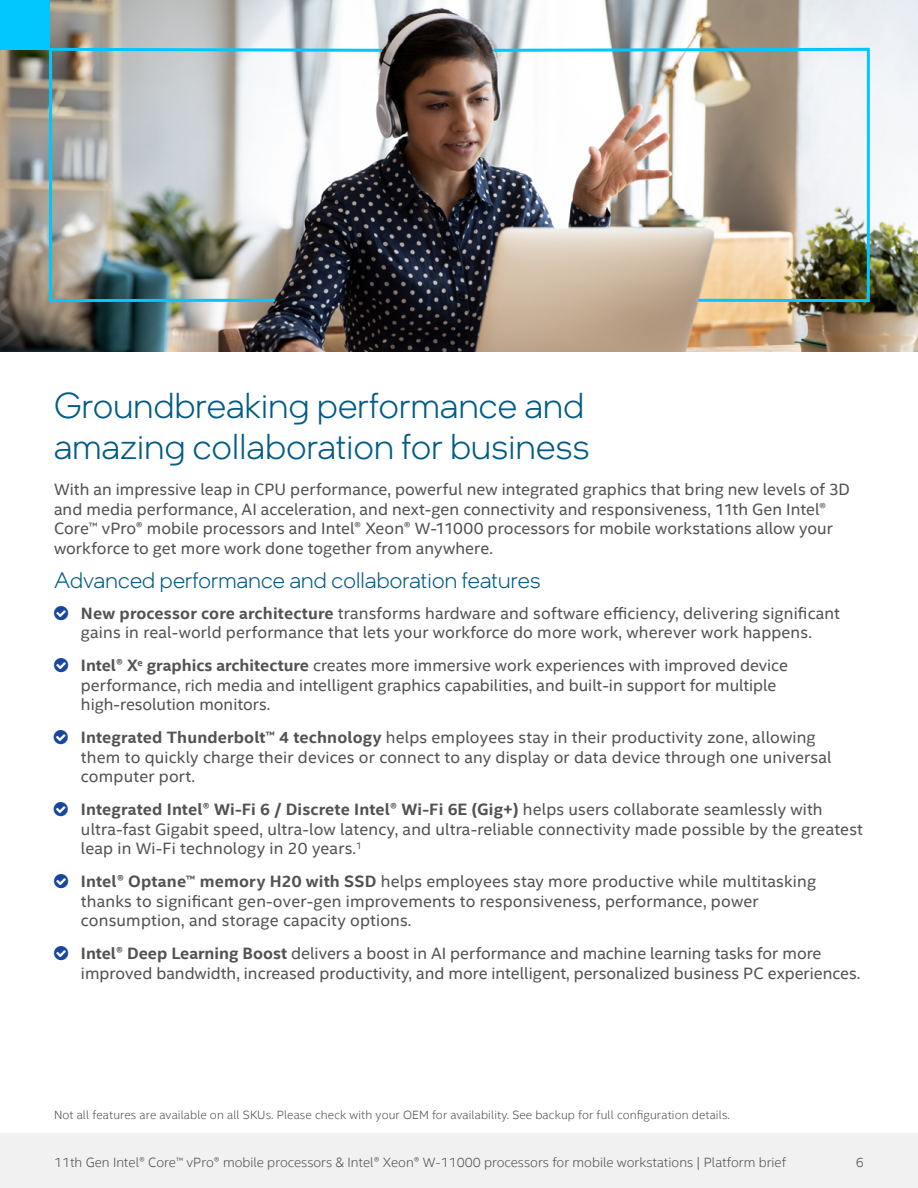
<style>
.page{position:relative;width:918px;height:1188px;background:#fff}
.page>*{position:absolute;margin:0;border:0;box-sizing:border-box;transform-origin:0 0}
.t1{font:300 36px/41.4px "Intel One Display";letter-spacing:.01em;color:#005b85}
.t2{font:300 22.5px "Intel One Display";letter-spacing:.01em;color:#005b85}
.t3{font:16.5px/19.5px "Intel Clear";letter-spacing:.005em;color:#535252}
.t4{font:300 13.5px "Intel Clear";color:#535252}
.t5{font:300 12px "Intel Clear";letter-spacing:.01em;color:#535252}
.s1{font-weight:700}
</style>
<div class="page">
<div style="left:0;top:1134px;width:918px;height:54px;background:#f1f1f2"></div>
<img style="left:0;top:0;width:918px;height:352px">
<img style="left:491px;top:46px;width:380px;height:258px">
<img style="left:48px;top:46px;width:337px;height:258px">
<div style="left:0;top:0;width:49px;height:49px;background:#00c7fd"></div>
<h1 class="t1" style="left:54px;top:384px;width:537px">Groundbreaking performance and amazing collaboration for business</h1>
<p class="t3" style="left:54px;top:479px;width:798px">With an impressive leap in CPU performance, powerful new integrated graphics that bring new levels of 3D and media performance, AI acceleration, and next-gen connectivity and responsiveness, 11th Gen Intel® Core™ vPro® mobile processors and Intel® Xeon® W-11000 processors for mobile workstations allow your workforce to get more work done together from anywhere.</p>
<h2 class="t2" style="left:54px;top:566px;width:488px">Advanced performance and collaboration features</h2>
<p class="t3" style="left:81px;top:603px;width:760px"><span class="s1">New processor core architecture</span> transforms hardware and software efficiency, delivering significant gains in real-world performance that lets your workforce do more work, wherever work happens.</p>
<p class="t3" style="left:81px;top:655px;width:709px"><span class="s1">Intel® X</span><sup>e</sup> <span class="s1">graphics architecture</span> creates more immersive work experiences with improved device performance, rich media and intelligent graphics capabilities, and built-in support for multiple high-resolution monitors.</p>
<p class="t3" style="left:81px;top:727px;width:752px"><span class="s1">Integrated Thunderbolt™ 4 technology</span> helps employees stay in their productivity zone, allowing them to quickly charge their devices or connect to any display or data device through one universal computer port.</p>
<p class="t3" style="left:81px;top:799px;width:784px"><span class="s1">Integrated Intel® Wi-Fi 6 / Discrete Intel® Wi-Fi 6E (Gig+)</span> helps users collaborate seamlessly with ultra-fast Gigabit speed, ultra-low latency, and ultra-reliable connectivity made possible by the greatest leap in Wi-Fi technology in 20 years.<sup>1</sup></p>
<p class="t3" style="left:81px;top:871px;width:737px"><span class="s1">Intel® Optane™ memory H20 with SSD</span> helps employees stay more productive while multitasking thanks to significant gen-over-gen improvements to responsiveness, performance, power consumption, and storage capacity options.</p>
<p class="t3" style="left:81px;top:943px;width:781px"><span class="s1">Intel® Deep Learning Boost</span> delivers a boost in AI performance and machine learning tasks for more improved bandwidth, increased productivity, and more intelligent, personalized business PC experiences.</p>
<p class="t5" style="left:54px;top:1107px;width:678px">Not all features are available on all SKUs. Please check with your OEM for availability. See backup for full configuration details.</p>
<p class="t4" style="left:54px;top:1153px;width:734px">11th Gen Intel® Core™ vPro® mobile processors &amp; Intel® Xeon® W-11000 processors for mobile workstations | Platform brief</p>
<p class="t4" style="left:856px;top:1153px;width:10px">6</p>
</div>
